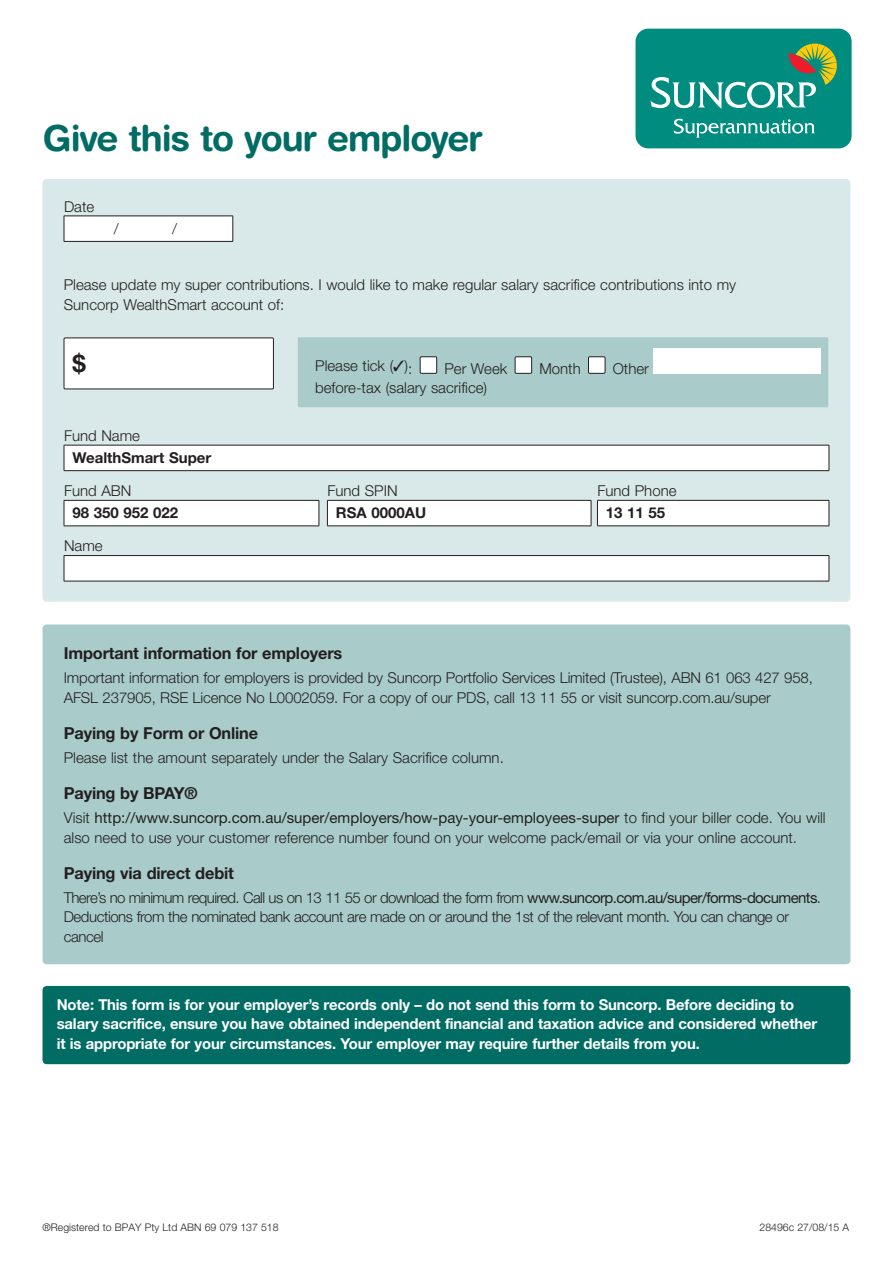
<style>
.page{position:relative;width:893px;height:1263px;background:#fff}
.page>*{position:absolute;margin:0;border:0;box-sizing:border-box;transform-origin:0 0}
.t1{font:700 36px "Helvetica Rounded LT Std";letter-spacing:-.03em;color:#006c64}
.t2{font:700 24px "Helvetica Neue LT Std";color:#231f20}
.t3{font:700 16.5px "Helvetica Neue LT Std";letter-spacing:-.01em;color:#231f20}
.t4{font:300 15px/19.5px "Helvetica Neue LT Std";color:#231f20}
.t5{font:700 15px/19.5px "Helvetica Neue LT Std";letter-spacing:-.01em;color:#fff}
.t6{font:300 15px/19.5px "Helvetica Neue LT Std";letter-spacing:-.03em;color:#231f20}
.t7{font:700 15px "Helvetica Neue LT Std";color:#231f20}
.t8{font:300 10.5px "Helvetica Neue LT Std";color:#231f20}
.s1{font-weight:400}
</style>
<div class="page">
<div style="left:43px;top:179px;width:807px;height:423px;background:#d9e8e8;border-radius:4px"></div>
<div style="left:43px;top:624px;width:807px;height:340px;background:#a9cccb;border-radius:4px"></div>
<div style="left:64px;top:216px;width:169px;height:25px;background:#fff"></div>
<hr style="left:64px;top:216px;width:169px;height:1px;background:#231f20">
<svg style="left:64px;top:216px;width:1px;height:25px"></svg>
<svg style="left:233px;top:216px;width:1px;height:25px"></svg>
<hr style="left:64px;top:241px;width:169px;height:1px;background:#231f20">
<div style="left:64px;top:338px;width:209px;height:51px;background:#fff"></div>
<div style="left:64px;top:338px;width:210px;height:51px;border:1px solid #231f20"></div>
<div style="left:298px;top:337px;width:530px;height:70px;background:#a9cccb"></div>
<div style="left:420px;top:357px;width:17px;height:16px;background:#fff"></div>
<div style="left:420px;top:357px;width:17px;height:17px;border:1px solid #231f20"></div>
<div style="left:515px;top:357px;width:17px;height:16px;background:#fff"></div>
<div style="left:515px;top:357px;width:17px;height:17px;border:1px solid #231f20"></div>
<div style="left:588px;top:357px;width:17px;height:16px;background:#fff"></div>
<div style="left:588px;top:357px;width:17px;height:17px;border:1px solid #231f20"></div>
<div style="left:653px;top:348px;width:168px;height:26px;background:#fff"></div>
<div style="left:64px;top:445px;width:765px;height:26px;background:#fff"></div>
<hr style="left:64px;top:445px;width:765px;height:1px;background:#231f20">
<svg style="left:64px;top:445px;width:1px;height:25px"></svg>
<svg style="left:829px;top:445px;width:1px;height:25px"></svg>
<hr style="left:64px;top:470px;width:765px;height:1px;background:#231f20">
<svg style="left:64px;top:500px;width:766px;height:26px;background:#f0f0f0"></svg>
<hr style="left:64px;top:526px;width:255px;height:1px;background:#231f20">
<hr style="left:327px;top:526px;width:264px;height:1px;background:#231f20">
<hr style="left:597px;top:526px;width:232px;height:1px;background:#231f20">
<div style="left:64px;top:555px;width:765px;height:26px;background:#fff"></div>
<hr style="left:64px;top:555px;width:765px;height:1px;background:#231f20">
<svg style="left:64px;top:556px;width:1px;height:25px"></svg>
<svg style="left:829px;top:556px;width:1px;height:25px"></svg>
<hr style="left:64px;top:581px;width:765px;height:1px;background:#231f20">
<svg style="left:635px;top:28px;width:217px;height:121px;background:#239888"></svg>
<div style="left:43px;top:986px;width:807px;height:78px;background:#006c64;border-radius:4px"></div>
<h1 class="t1" style="left:43px;top:116px;width:442px">Give this to your employer</h1>
<p class="t4" style="left:64px;top:196px;width:32px">Date</p>
<p class="t4" style="left:114px;top:219px;width:6px">/</p>
<p class="t4" style="left:172px;top:219px;width:6px">/</p>
<p class="t4" style="left:64px;top:275px;width:674px">Please update my super contributions. I would like to make regular salary sacrifice contributions into my<br>Suncorp WealthSmart account of:</p>
<h2 class="t2" style="left:73px;top:348px;width:15px">$</h2>
<p class="t4" style="left:315px;top:355px;width:99px">Please tick (✓):</p>
<p class="t4" style="left:444px;top:358px;width:64px">Per Week</p>
<p class="t4" style="left:539px;top:358px;width:43px">Month</p>
<p class="t4" style="left:613px;top:358px;width:38px">Other</p>
<p class="t4" style="left:315px;top:378px;width:174px">before-tax (salary sacrifice)</p>
<p class="t4" style="left:64px;top:425px;width:77px">Fund Name</p>
<p class="t7" style="left:73px;top:449px;width:140px">WealthSmart Super</p>
<p class="t4" style="left:64px;top:481px;width:69px">Fund ABN</p>
<p class="t4" style="left:327px;top:481px;width:72px">Fund SPIN</p>
<p class="t4" style="left:597px;top:481px;width:81px">Fund Phone</p>
<p class="t7" style="left:73px;top:504px;width:107px">98 350 952 022</p>
<p class="t7" style="left:336px;top:504px;width:92px">RSA 0000AU</p>
<p class="t7" style="left:606px;top:504px;width:61px">13 11 55</p>
<p class="t4" style="left:64px;top:536px;width:40px">Name</p>
<p class="t3" style="left:64px;top:643px;width:280px">Important information for employers</p>
<p class="t4" style="left:64px;top:668px;width:751px">Important information for employers is provided by Suncorp Portfolio Services Limited (Trustee), ABN 61 063 427 958,<br>AFSL 237905, RSE Licence No L0002059. For a copy of our PDS, call 13 11 55 or visit suncorp.com.au/super</p>
<p class="t3" style="left:64px;top:723px;width:196px">Paying by Form or Online</p>
<p class="t4" style="left:64px;top:747px;width:442px">Please list the amount separately under the Salary Sacrifice column.</p>
<p class="t3" style="left:64px;top:783px;width:135px">Paying by BPAY®</p>
<p class="t4" style="left:64px;top:808px;width:763px">Visit <span class="s1">http://www.suncorp.com.au/super/employers/how-pay-your-employees-super</span> to find your biller code. You will also need to use your customer reference number found on your welcome pack/email or via your online account.</p>
<p class="t3" style="left:64px;top:863px;width:172px">Paying via direct debit</p>
<p class="t6" style="left:64px;top:887px;width:759px">There’s no minimum required. Call us on 13 11 55 or download the form from <span class="s1">www.suncorp.com.au/super/forms-documents</span>.<br>Deductions from the nominated bank account are made on or around the 1st of the relevant month. You can change or cancel</p>
<p class="t5" style="left:57px;top:994px;width:762px">Note: This form is for your employer’s records only – do not send this form to Suncorp. Before deciding to salary sacrifice, ensure you have obtained independent financial and taxation advice and considered whether it is appropriate for your circumstances. Your employer may require further details from you.</p>
<p class="t8" style="left:43px;top:1221px;width:238px">®Registered to BPAY Pty Ltd ABN 69 079 137 518</p>
<p class="t8" style="left:759px;top:1221px;width:91px">28496c 27/08/15 A</p>
</div>
